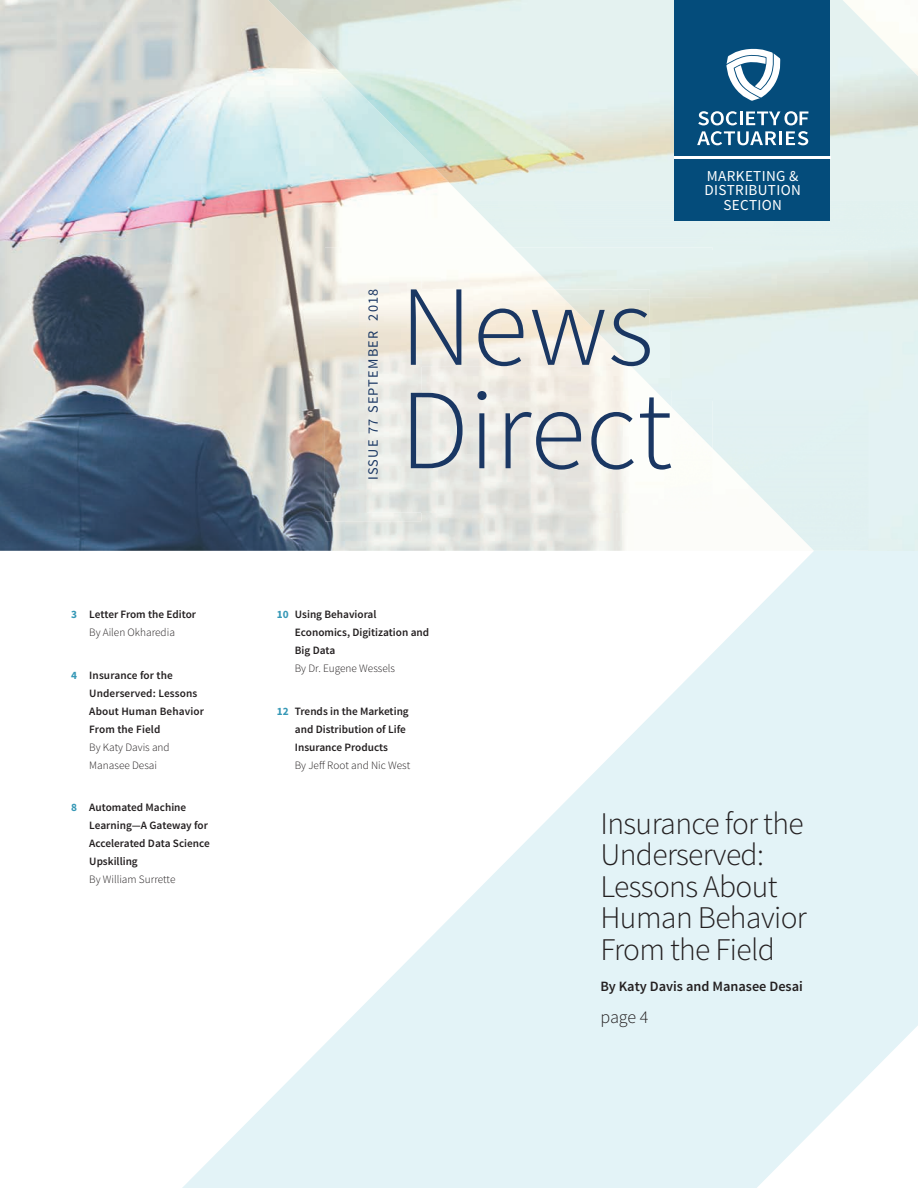
<style>
.page{position:relative;width:918px;height:1188px;background:#fff}
.page>*{position:absolute;margin:0;border:0;box-sizing:border-box;transform-origin:0 0}
.t1{font:300 114.45px "Source Sans Pro";color:#1a3763}
.t2{font:300 31.5px/31.5px "Source Sans Pro";letter-spacing:-.02em;color:#231f20}
.t3{font:300 18px "Source Sans Pro";color:#231f20}
.t4{font:15.15px/14.4px "Source Sans Pro";letter-spacing:.02em;color:#fff;text-align:center}
.t5{font:600 14.25px "Source Sans Pro";color:#231f20}
.t6{font:14.25px "Source Sans Pro";letter-spacing:.09em;color:#1a3763}
.t7{font:600 11.25px/18px "Source Sans Pro";color:#231f20}
.t8{font:300 11.25px/18px "Source Sans Pro";color:#231f20}
.s1{font-weight:700;color:#3698b6}
.s2{font-weight:300}
</style>
<div class="page">
<img style="left:0;top:0;width:626px;height:551px">
<svg style="left:182px;top:551px;width:736px;height:637px;fill:#e3f3f7"></svg>
<img style="left:268px;top:0;width:300px;height:100px">
<img style="left:568px;top:0;width:107px;height:150px">
<img style="left:367px;top:100px;width:201px;height:50px">
<img style="left:417px;top:150px;width:258px;height:51px">
<div style="left:467px;top:200px;width:451px;height:50px;background:#e3f1f0"></div>
<div style="left:675px;top:0;width:155px;height:221px;background:#044c7b"></div>
<svg style="left:726px;top:48px;width:55px;height:53px"></svg>
<svg style="left:698px;top:111px;width:110px;height:14px"></svg>
<svg style="left:697px;top:131px;width:79px;height:14px"></svg>
<hr style="left:779px;top:131px;width:3px;height:14px;background:#fff">
<svg style="left:786px;top:131px;width:22px;height:14px"></svg>
<hr style="left:675px;top:156px;width:156px;height:3px;background:#fff">
<img style="left:421px;top:248px;width:92px;height:41px">
<img style="left:421px;top:366px;width:205px;height:25px">
<img style="left:421px;top:470px;width:207px;height:42px">
<img style="left:513px;top:248px;width:200px;height:49px">
<img style="left:671px;top:398px;width:42px;height:50px">
<img style="left:421px;top:289px;width:134px;height:77px">
<img style="left:555px;top:289px;width:95px;height:77px">
<img style="left:421px;top:391px;width:235px;height:79px">
<img style="left:325px;top:248px;width:96px;height:273px">
<img style="left:367px;top:248px;width:54px;height:264px">
<img style="left:411px;top:289px;width:10px;height:77px">
<img style="left:411px;top:391px;width:10px;height:79px">
<p class="t7" style="left:71px;top:605px;width:126px;text-align:center"><span class="s1">3</span> Letter From the Editor<br><span class="s2">By Ailen Okharedia</span></p>
<p class="t7" style="left:89px;top:666px;width:116px;text-indent:-18px"><span class="s1">4</span> Insurance for the<br>Underserved: Lessons<br>About Human Behavior<br>From the Field</p>
<p class="t8" style="left:89px;top:738px;width:82px">By Katy Davis and<br>Manasee Desai</p>
<p class="t7" style="left:89px;top:799px;width:122px;text-indent:-18px"><span class="s1">8</span> Automated Machine<br>Learning—A Gateway for<br>Accelerated Data Science<br>Upskilling</p>
<p class="t8" style="left:89px;top:871px;width:88px">By William Surrette</p>
<p class="t6" style="left:364px;top:480px;width:193px;rotate:-90deg">ISSUE 77 SEPTEMBER 2018</p>
<h1 class="t1" style="left:400px;top:257px;width:256px">News</h1>
<h1 class="t1" style="left:400px;top:361px;width:274px">Direct</h1>
<h3 class="t4" style="left:704px;top:169px;width:98px">MARKETING &amp;<br>DISTRIBUTION<br>SECTION</h3>
<p class="t7" style="left:295px;top:605px;width:136px;text-indent:-18px"><span class="s1">10</span> Using Behavioral<br>Economics, Digitization and<br>Big Data</p>
<p class="t8" style="left:295px;top:659px;width:102px">By Dr. Eugene Wessels</p>
<p class="t7" style="left:295px;top:702px;width:115px;text-indent:-18px"><span class="s1">12</span> Trends in the Marketing and Distribution of Life<br>Insurance Products</p>
<p class="t8" style="left:295px;top:756px;width:117px">By Je- Root and Nic West</p>
<h2 class="t2" style="left:600px;top:808px;width:208px">Insurance for the<br>Underserved:<br>Lessons About<br>Human Behavior<br>From the Field</h2>
<p class="t5" style="left:600px;top:977px;width:204px">By Katy Davis and Manasee Desai</p>
<h3 class="t3" style="left:600px;top:1006px;width:49px">page 4</h3>
</div>
